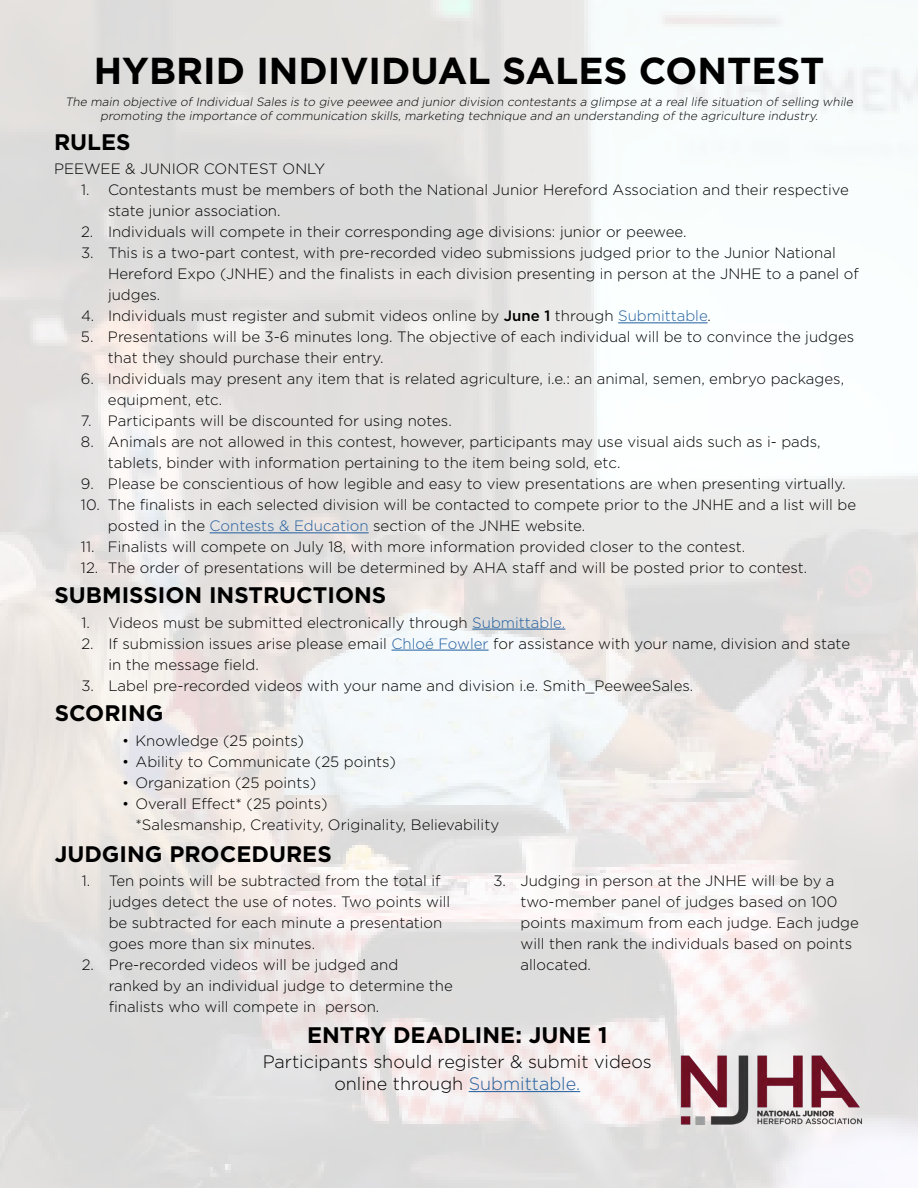
<style>
.page{position:relative;width:918px;height:1188px;background:#fff}
.page>*{position:absolute;margin:0;border:0;box-sizing:border-box;transform-origin:0 0}
.t1{font:700 37.5px "Gotham";color:#000}
.t2{font:700 22.5px "Gotham";color:#000}
.t3{font:300 18px/21.6px "Gotham";color:#000;text-align:center}
.t4{font:300 15px/21px "Gotham";color:#000}
.t5{font:italic 300 12px/14.4px "Gotham";color:#000;text-align:center}
.s1{font-weight:500}
.s2{color:#215e9e}
</style>
<div class="page">
<hr style="left:618px;top:322px;width:90px;height:1px;background:#215e9e">
<hr style="left:210px;top:532px;width:159px;height:1px;background:#215e9e">
<hr style="left:472px;top:629px;width:93px;height:1px;background:#215e9e">
<hr style="left:392px;top:650px;width:97px;height:1px;background:#215e9e">
<hr style="left:469px;top:1091px;width:111px;height:1px;background:#215e9e">
<img style="left:665px;top:1045px;width:209px;height:89px">
<h1 class="t1" style="left:94px;top:46px;width:732px">HYBRID INDIVIDUAL SALES CONTEST</h1>
<p class="t5" style="left:65px;top:94px;width:792px">The main objective of Individual Sales is to give peewee and junior division contestants a glimpse at a real life situation of selling while promoting the importance of communication skills, marketing technique and an understanding of the agriculture industry.</p>
<h2 class="t2" style="left:54px;top:127px;width:78px">RULES</h2>
<p class="t4" style="left:54px;top:158px;width:273px">PEEWEE &amp; JUNIOR CONTEST ONLY</p>
<p class="t4" style="left:108px;top:179px;width:742px;text-indent:-27px">1. Contestants must be members of both the National Junior Hereford Association and their respective state junior association.</p>
<p class="t4" style="left:81px;top:221px;width:607px">2. Individuals will compete in their corresponding age divisions: junior or peewee.</p>
<p class="t4" style="left:108px;top:242px;width:752px;text-indent:-27px">3. This is a two-part contest, with pre-recorded video submissions judged prior to the Junior National<br>Hereford Expo (JNHE) and the finalists in each division presenting in person at the JNHE to a panel of judges.</p>
<p class="t4" style="left:81px;top:305px;width:632px">4. Individuals must register and submit videos online by <span class="s1">June 1</span> through <span class="s2">Submittable</span>.</p>
<p class="t4" style="left:108px;top:326px;width:748px;text-indent:-27px">5. Presentations will be 3-6 minutes long. The objective of each individual will be to convince the judges that they should purchase their entry.</p>
<p class="t4" style="left:108px;top:368px;width:738px;text-indent:-27px">6. Individuals may present any item that is related agriculture, i.e.: an animal, semen, embryo packages, equipment, etc.</p>
<p class="t4" style="left:81px;top:410px;width:372px">7. Participants will be discounted for using notes.</p>
<p class="t4" style="left:108px;top:431px;width:714px;text-indent:-27px">8. Animals are not allowed in this contest, however, participants may use visual aids such as i- pads, tablets, binder with information pertaining to the item being sold, etc.</p>
<p class="t4" style="left:81px;top:473px;width:766px">9. Please be conscientious of how legible and easy to view presentations are when presenting virtually.</p>
<p class="t4" style="left:108px;top:494px;width:750px;text-indent:-27px">10. The finalists in each selected division will be contacted to compete prior to the JNHE and a list will be posted in the <span class="s2">Contests &amp; Education</span> section of the JNHE website.</p>
<p class="t4" style="left:81px;top:536px;width:666px">11. Finalists will compete on July 18, with more information provided closer to the contest.</p>
<p class="t4" style="left:81px;top:557px;width:728px">12. The order of presentations will be determined by AHA staff and will be posted prior to contest.</p>
<h2 class="t2" style="left:55px;top:581px;width:333px">SUBMISSION INSTRUCTIONS</h2>
<p class="t4" style="left:81px;top:611px;width:485px">1. Videos must be submitted electronically through <span class="s2">Submittable.</span></p>
<p class="t4" style="left:108px;top:632px;width:743px;text-indent:-27px">2. If submission issues arise please email <span class="s2">Chloé Fowler</span> for assistance with your name, division and state in the message field.</p>
<p class="t4" style="left:81px;top:674px;width:614px">3. Label pre-recorded videos with your name and division i.e. Smith_PeeweeSales.</p>
<h2 class="t2" style="left:55px;top:698px;width:110px">SCORING</h2>
<p class="t4" style="left:122px;top:730px;width:184px">• Knowledge (25 points)</p>
<p class="t4" style="left:122px;top:751px;width:275px">• Ability to Communicate (25 points)</p>
<p class="t4" style="left:122px;top:772px;width:196px">• Organization (25 points)</p>
<p class="t4" style="left:136px;top:793px;width:365px;text-indent:-14px">• Overall Effect* (25 points)<br>*Salesmanship, Creativity, Originality, Believability</p>
<h2 class="t2" style="left:55px;top:839px;width:279px">JUDGING PROCEDURES</h2>
<p class="t4" style="left:109px;top:870px;width:343px;text-indent:-27px">1. Ten points will be subtracted from the total if judges detect the use of notes. Two points will be subtracted for each minute a presentation goes more than six minutes.</p>
<p class="t4" style="left:109px;top:954px;width:346px;text-indent:-27px">2. Pre-recorded videos will be judged and<br>ranked by an individual judge to determine the finalists who will compete in person.</p>
<p class="t4" style="left:520px;top:870px;width:340px;text-indent:-27px">3. Judging in person at the JNHE will be by a two-member panel of judges based on 100 points maximum from each judge. Each judge will then rank the individuals based on points allocated.</p>
<h2 class="t2" style="left:307px;top:1020px;width:302px">ENTRY DEADLINE: JUNE 1</h2>
<p class="t3" style="left:263px;top:1051px;width:391px">Participants should register &amp; submit videos online through <span class="s2">Submittable.</span></p>
</div>
